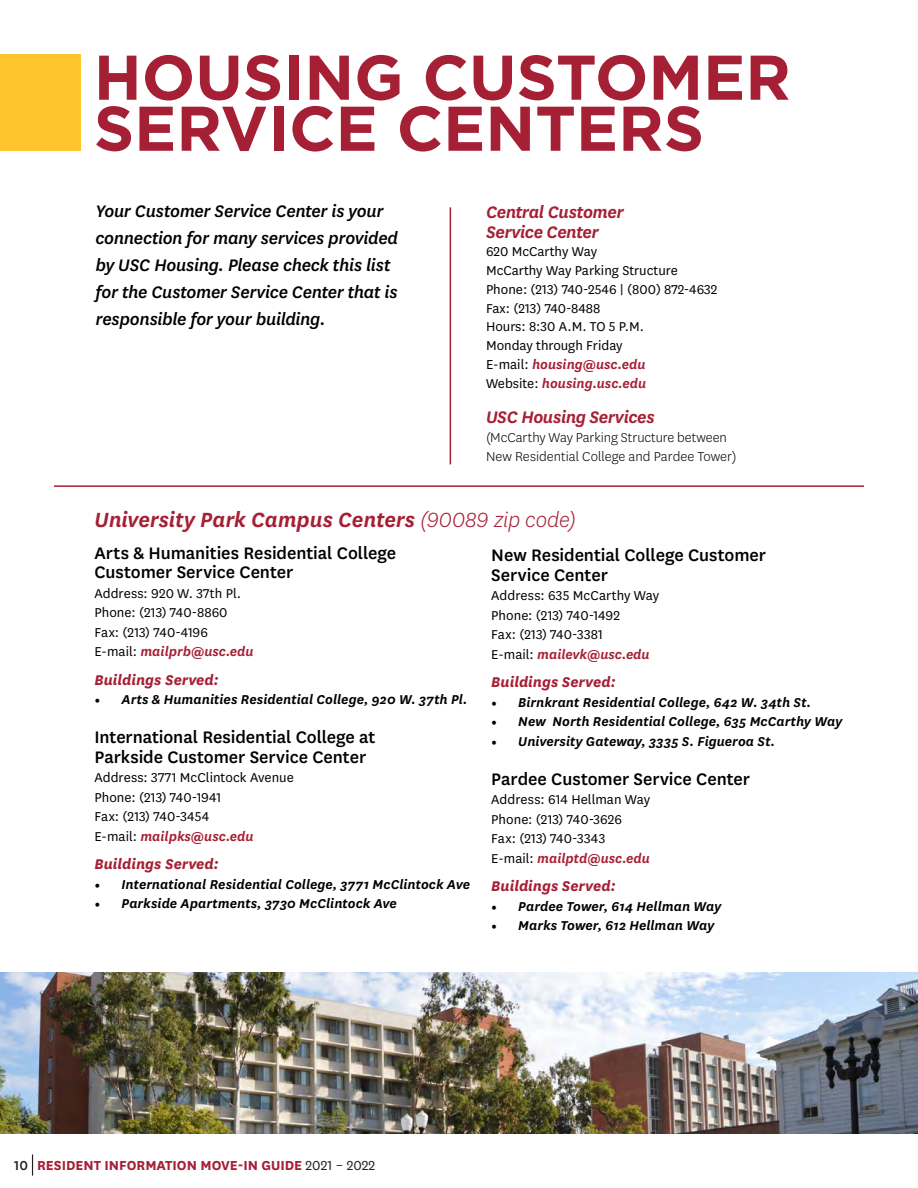
<style>
.page{position:relative;width:918px;height:1188px;background:#fff}
.page>*{position:absolute;margin:0;border:0;box-sizing:border-box;transform-origin:0 0}
.t1{font:700 63px/51px "Gotham";color:#a62035}
.t2{font:italic 600 24px "National";letter-spacing:-.005em;color:#a62035}
.t3{font:500 19.5px "National";letter-spacing:-.005em;color:#000001}
.t4{font:italic 500 19.5px/27px "National";letter-spacing:-.015em;color:#000001}
.t5{font:italic 600 19.5px "National";letter-spacing:-.02em;color:#a62035}
.t6{font:italic 700 16.5px "National";color:#a62035}
.t7{font:700 15.3px "National";color:#a62035}
.t8{font:italic 600 15.15px "National";color:#a62035}
.t9{font:italic 600 15px "National";letter-spacing:.005em;color:#000001}
.t10{font:15px "National";letter-spacing:.005em;color:#000001}
.t11{font:15px/18.8px "National";color:#000}
.t12{font:300 15px/18.8px "National";color:#000001}
.s1{font-weight:400;font-style:normal;color:#000}
.s2{font-weight:400;font-style:normal;font-size:15px;color:#000}
.s3{font-weight:300}
.s4{font-weight:400;font-style:normal;font-size:15px;color:#000001}
.s5{font-family:"Minion Pro"}
.s6{font-weight:500;color:#231f20}
.s7{font-weight:400;color:#231f20}
</style>
<div class="page">
<svg style="left:32px;top:1155px;width:1px;height:21px"></svg>
<div style="left:0;top:54px;width:81px;height:97px;background:#ffc52d"></div>
<hr style="left:54px;top:485px;width:810px;height:2px;background:#a62035">
<img style="left:0;top:972px;width:918px;height:162px">
<hr style="left:450px;top:207px;width:1px;height:257px;background:#a62035">
<p class="t1" style="left:94px;top:52px;width:699px">HOUSING CUSTOMER<br>SERVICE CENTERS</p>
<p class="t4" style="left:95px;top:197px;width:304px">Your Customer Service Center is your connection for many services provided by USC Housing. Please check this list for the Customer Service Center that is responsible for your building.</p>
<p class="t5" style="left:486px;top:199px;width:139px">Central Customer</p>
<p class="t5" style="left:486px;top:219px;width:114px">Service Center</p>
<p class="t11" style="left:486px;top:242px;width:193px">620 McCarthy Way<br>McCarthy Way Parking Structure</p>
<p class="t11" style="left:486px;top:279px;width:233px">Phone: (213) 740-2546 | (800) 872-4632</p>
<p class="t11" style="left:486px;top:298px;width:116px">Fax: (213) 740-8488</p>
<p class="t11" style="left:486px;top:317px;width:160px">Hours: 8:30 A.M. TO 5 P.M.</p>
<p class="t11" style="left:486px;top:336px;width:138px">Monday through Friday</p>
<p class="t8" style="left:486px;top:354px;width:161px"><span class="s1">E-mail:</span> housing@usc.edu</p>
<p class="t8" style="left:486px;top:373px;width:162px"><span class="s2">Website:</span> housing.usc.edu</p>
<p class="t5" style="left:486px;top:404px;width:170px">USC Housing Services</p>
<p class="t12" style="left:486px;top:428px;width:252px">(McCarthy Way Parking Structure between<br>New Residential College and Pardee Tower)</p>
<p class="t2" style="left:94px;top:503px;width:483px">University Park Campus Centers <span class="s3">(90089 zip code)</span></p>
<p class="t3" style="left:94px;top:540px;width:303px">Arts &amp; Humanities Residential College</p>
<p class="t3" style="left:94px;top:559px;width:200px">Customer Service Center</p>
<p class="t10" style="left:94px;top:584px;width:148px">Address: 920 W. 37th Pl.</p>
<p class="t10" style="left:95px;top:603px;width:135px">Phone: (213) 740-8860</p>
<p class="t10" style="left:95px;top:623px;width:115px">Fax: (213) 740-4196</p>
<p class="t8" style="left:95px;top:642px;width:161px"><span class="s4">E-mail:</span> mailprb@usc.edu</p>
<p class="t6" style="left:94px;top:668px;width:126px">Buildings Served:</p>
<p class="t9" style="left:94px;top:690px;width:375px"><span class="s5">•</span> Arts &amp; Humanities Residential College, 920 W. 37th Pl.</p>
<p class="t3" style="left:94px;top:724px;width:282px">International Residential College at</p>
<p class="t3" style="left:94px;top:744px;width:273px">Parkside Customer Service Center</p>
<p class="t10" style="left:94px;top:768px;width:201px">Address: 3771 McClintock Avenue</p>
<p class="t10" style="left:94px;top:788px;width:128px">Phone: (213) 740-1941</p>
<p class="t10" style="left:94px;top:807px;width:116px">Fax: (213) 740-3454</p>
<p class="t8" style="left:94px;top:826px;width:161px"><span class="s4">E-mail:</span> mailpks@usc.edu</p>
<p class="t6" style="left:94px;top:853px;width:126px">Buildings Served:</p>
<p class="t9" style="left:94px;top:874px;width:377px"><span class="s5">•</span> International Residential College, 3771 McClintock Ave</p>
<p class="t9" style="left:94px;top:894px;width:304px"><span class="s5">•</span> Parkside Apartments, 3730 McClintock Ave</p>
<p class="t3" style="left:491px;top:542px;width:276px">New Residential College Customer</p>
<p class="t3" style="left:491px;top:562px;width:118px">Service Center</p>
<p class="t10" style="left:491px;top:586px;width:170px">Address: 635 McCarthy Way</p>
<p class="t10" style="left:491px;top:605px;width:130px">Phone: (213) 740-1492</p>
<p class="t10" style="left:491px;top:625px;width:113px">Fax: (213) 740-3381</p>
<p class="t8" style="left:491px;top:644px;width:160px"><span class="s4">E-mail:</span> mailevk@usc.edu</p>
<p class="t6" style="left:491px;top:671px;width:126px">Buildings Served:</p>
<p class="t9" style="left:491px;top:692px;width:321px"><span class="s5">•</span> Birnkrant Residential College, 642 W. 34th St.</p>
<p class="t9" style="left:491px;top:712px;width:352px"><span class="s5">•</span> New North Residential College, 635 McCarthy Way</p>
<p class="t9" style="left:491px;top:731px;width:285px"><span class="s5">•</span> University Gateway, 3335 S. Figueroa St.</p>
<p class="t3" style="left:491px;top:766px;width:260px">Pardee Customer Service Center</p>
<p class="t10" style="left:491px;top:790px;width:160px">Address: 614 Hellman Way</p>
<p class="t10" style="left:491px;top:809px;width:132px">Phone: (213) 740-3626</p>
<p class="t10" style="left:491px;top:829px;width:115px">Fax: (213) 740-3343</p>
<p class="t8" style="left:491px;top:848px;width:160px"><span class="s4">E-mail:</span> mailptd@usc.edu</p>
<p class="t6" style="left:491px;top:875px;width:126px">Buildings Served:</p>
<p class="t9" style="left:491px;top:896px;width:232px"><span class="s5">•</span> Pardee Tower, 614 Hellman Way</p>
<p class="t9" style="left:491px;top:916px;width:224px"><span class="s5">•</span> Marks Tower, 612 Hellman Way</p>
<p class="t7" style="left:14px;top:1154px;width:362px"><span class="s6">10</span> RESIDENT INFORMATION MOVE-IN GUIDE <span class="s7">2021 – 2022</span></p>
</div>
